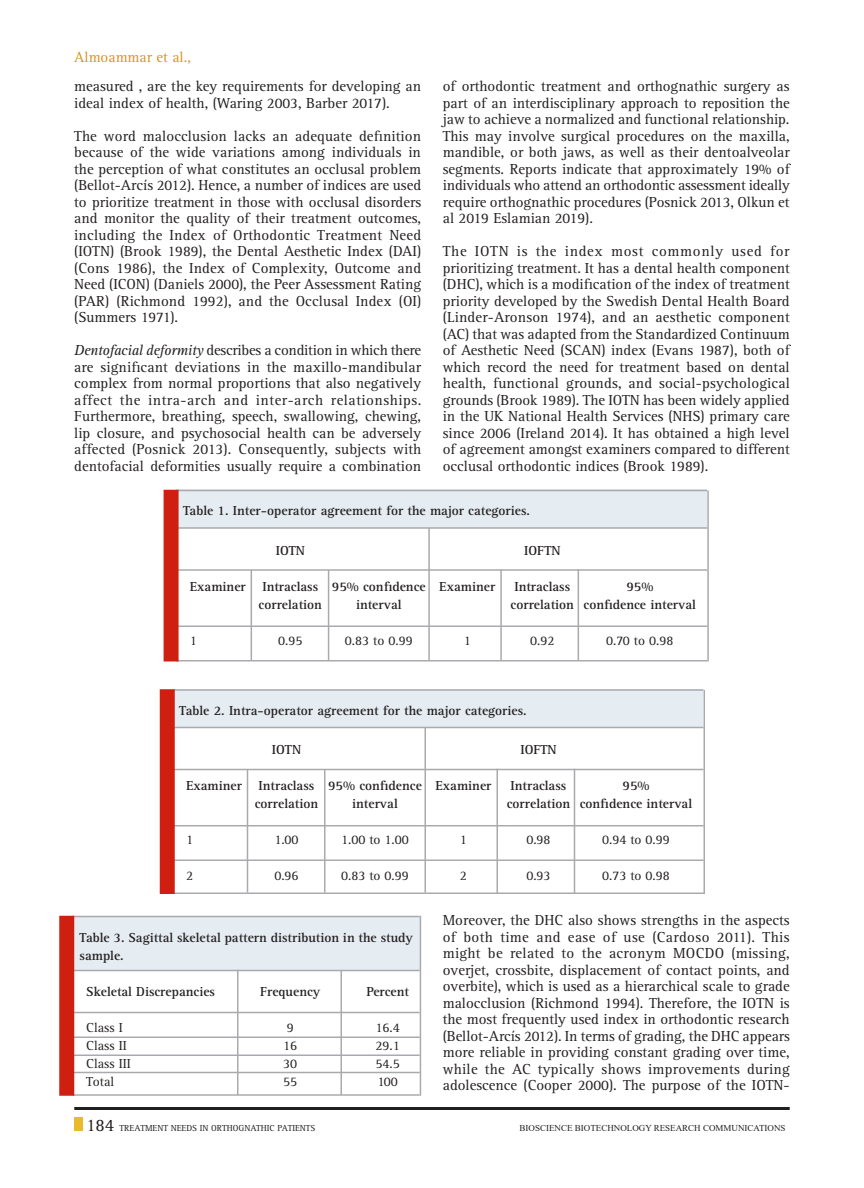
<style>
.page{position:relative;width:864px;height:1188px;background:#fff}
.page>*{position:absolute;margin:0;border:0;box-sizing:border-box;transform-origin:0 0}
.Body_text{font:15px/16.5px "Rotis Serif Std";color:#231f20;text-align:justify}
.Body_text-2{font:15px "Rotis Serif Std";color:#d69429}
.Body_text-3{font:700 13.5px/18px "Rotis Serif Std";color:#231f20}
.Body_text-4{font:13.5px "Rotis Serif Std";color:#231f20}
.t1{font:9px "Times New Roman";color:#231f20}
.t2{font:9px "Rotis Serif Std";color:#231f20}
.s1{font-style:italic}
.s2{font-size:18px}
</style>
<div class="page">
<div style="left:74px;top:1118px;width:9px;height:13px;background:#eaba2e"></div>
<hr style="left:74px;top:1107px;width:716px;height:3px;background:#231f20">
<div style="left:176px;top:490px;width:531px;height:38px;background:#e5ecf2"></div>
<hr style="left:176px;top:490px;width:531px;height:1px;background:#a8aaad">
<hr style="left:176px;top:527px;width:531px;height:2px;background:#a8aaad">
<hr style="left:176px;top:569px;width:531px;height:2px;background:#a8aaad">
<hr style="left:176px;top:626px;width:531px;height:1px;background:#a8aaad">
<hr style="left:176px;top:660px;width:531px;height:2px;background:#a8aaad">
<hr style="left:428px;top:528px;width:2px;height:133px;background:#a8aaad">
<hr style="left:500px;top:569px;width:2px;height:91px;background:#a8aaad">
<hr style="left:578px;top:569px;width:1px;height:91px;background:#a8aaad">
<hr style="left:328px;top:570px;width:1px;height:91px;background:#a8aaad">
<hr style="left:251px;top:570px;width:1px;height:91px;background:#a8aaad">
<hr style="left:707px;top:490px;width:2px;height:172px;background:#a8aaad">
<div style="left:164px;top:490px;width:15px;height:171px;background:#ce1f10"></div>
<div style="left:172px;top:689px;width:532px;height:39px;background:#e5ecf2"></div>
<hr style="left:172px;top:689px;width:532px;height:2px;background:#a8aaad">
<hr style="left:172px;top:727px;width:532px;height:1px;background:#a8aaad">
<hr style="left:172px;top:769px;width:532px;height:1px;background:#a8aaad">
<hr style="left:172px;top:825px;width:532px;height:1px;background:#a8aaad">
<hr style="left:172px;top:860px;width:532px;height:1px;background:#a8aaad">
<hr style="left:424px;top:728px;width:2px;height:164px;background:#a8aaad">
<hr style="left:496px;top:769px;width:2px;height:124px;background:#a8aaad">
<hr style="left:574px;top:769px;width:1px;height:124px;background:#a8aaad">
<hr style="left:324px;top:770px;width:2px;height:122px;background:#a8aaad">
<hr style="left:247px;top:770px;width:1px;height:122px;background:#a8aaad">
<hr style="left:704px;top:690px;width:1px;height:203px;background:#a8aaad">
<hr style="left:174px;top:892px;width:531px;height:2px;background:#a8aaad">
<div style="left:160px;top:689px;width:15px;height:205px;background:#ce1f10"></div>
<div style="left:73px;top:916px;width:347px;height:54px;background:#e5ecf2"></div>
<hr style="left:73px;top:970px;width:347px;height:1px;background:#a8aaad">
<hr style="left:73px;top:1012px;width:347px;height:1px;background:#a8aaad">
<hr style="left:73px;top:916px;width:347px;height:1px;background:#a8aaad">
<hr style="left:73px;top:1036px;width:347px;height:2px;background:#a8aaad">
<hr style="left:73px;top:1054px;width:347px;height:2px;background:#a8aaad">
<hr style="left:73px;top:1072px;width:347px;height:1px;background:#a8aaad">
<hr style="left:73px;top:1094px;width:347px;height:2px;background:#a8aaad">
<hr style="left:237px;top:970px;width:1px;height:125px;background:#a8aaad">
<hr style="left:340px;top:970px;width:2px;height:125px;background:#a8aaad">
<hr style="left:420px;top:916px;width:1px;height:180px;background:#a8aaad">
<div style="left:59px;top:916px;width:15px;height:180px;background:#ce1f10"></div>
<p class="Body_text-2" style="left:74px;top:49px;width:118px">Almoammar et al.,</p>
<p class="Body_text" style="left:74px;top:79px;width:348px">measured , are the key requirements for developing an ideal index of health, (Waring 2003, Barber 2017).</p>
<p class="Body_text" style="left:74px;top:128px;width:349px">The word malocclusion lacks an adequate definition because of the wide variations among individuals in the perception of what constitutes an occlusal problem (Bellot-Arcís 2012). Hence, a number of indices are used to prioritize treatment in those with occlusal disorders and monitor the quality of their treatment outcomes, including the Index of Orthodontic Treatment Need (IOTN) (Brook 1989), the Dental Aesthetic Index (DAI) (Cons 1986), the Index of Complexity, Outcome and Need (ICON) (Daniels 2000), the Peer Assessment Rating (PAR) (Richmond 1992), and the Occlusal Index (OI) (Summers 1971).</p>
<p class="Body_text" style="left:74px;top:343px;width:349px"><span class="s1">Dentofacial deformity</span> describes a condition in which there are significant deviations in the maxillo-mandibular complex from normal proportions that also negatively affect the intra-arch and inter-arch relationships.<br>Furthermore, breathing, speech, swallowing, chewing, lip closure, and psychosocial health can be adversely affected (Posnick 2013). Consequently, subjects with dentofacial deformities usually require a combination</p>
<p class="Body_text" style="left:443px;top:79px;width:349px">of orthodontic treatment and orthognathic surgery as part of an interdisciplinary approach to reposition the jaw to achieve a normalized and functional relationship.<br>This may involve surgical procedures on the maxilla, mandible, or both jaws, as well as their dentoalveolar segments. Reports indicate that approximately 19% of individuals who attend an orthodontic assessment ideally require orthognathic procedures (Posnick 2013, Olkun et al 2019 Eslamian 2019).</p>
<p class="Body_text" style="left:443px;top:244px;width:349px">The IOTN is the index most commonly used for prioritizing treatment. It has a dental health component (DHC), which is a modification of the index of treatment priority developed by the Swedish Dental Health Board (Linder-Aronson 1974), and an aesthetic component (AC) that was adapted from the Standardized Continuum of Aesthetic Need (SCAN) index (Evans 1987), both of which record the need for treatment based on dental health, functional grounds, and social-psychological grounds (Brook 1989). The IOTN has been widely applied in the UK National Health Services (NHS) primary care since 2006 (Ireland 2014). It has obtained a high level of agreement amongst examiners compared to different occlusal orthodontic indices (Brook 1989).</p>
<p class="Body_text-3" style="left:183px;top:502px;width:349px">Table 1. Inter-operator agreement for the major categories.</p>
<p class="Body_text-3" style="left:276px;top:541px;width:31px">IOTN</p>
<p class="Body_text-3" style="left:524px;top:541px;width:38px">IOFTN</p>
<p class="Body_text-3" style="left:190px;top:577px;width:307px">Examiner Intraclass 95% confidence Examiner</p>
<p class="Body_text-3" style="left:514px;top:577px;width:57px">Intraclass</p>
<p class="Body_text-3" style="left:626px;top:577px;width:29px">95%</p>
<p class="Body_text-3" style="left:259px;top:595px;width:65px">correlation</p>
<p class="Body_text-3" style="left:356px;top:595px;width:47px">interval</p>
<p class="Body_text-3" style="left:511px;top:595px;width:187px">correlation confidence interval</p>
<p class="Body_text-4" style="left:190px;top:632px;width:9px">1</p>
<p class="Body_text-4" style="left:278px;top:632px;width:26px">0.95</p>
<p class="Body_text-4" style="left:345px;top:632px;width:69px">0.83 to 0.99</p>
<p class="Body_text-4" style="left:464px;top:632px;width:9px">1</p>
<p class="Body_text-4" style="left:530px;top:632px;width:26px">0.92</p>
<p class="Body_text-4" style="left:606px;top:632px;width:69px">0.70 to 0.98</p>
<p class="Body_text-3" style="left:179px;top:702px;width:349px">Table 2. Intra-operator agreement for the major categories.</p>
<p class="Body_text-3" style="left:272px;top:741px;width:31px">IOTN</p>
<p class="Body_text-3" style="left:520px;top:741px;width:38px">IOFTN</p>
<p class="Body_text-3" style="left:186px;top:777px;width:307px">Examiner Intraclass 95% confidence Examiner</p>
<p class="Body_text-3" style="left:511px;top:777px;width:57px">Intraclass</p>
<p class="Body_text-3" style="left:623px;top:777px;width:29px">95%</p>
<p class="Body_text-3" style="left:255px;top:795px;width:65px">correlation</p>
<p class="Body_text-3" style="left:352px;top:795px;width:47px">interval</p>
<p class="Body_text-3" style="left:507px;top:795px;width:187px">correlation confidence interval</p>
<p class="Body_text-4" style="left:186px;top:832px;width:9px">1</p>
<p class="Body_text-4" style="left:274px;top:832px;width:26px">1.00</p>
<p class="Body_text-4" style="left:341px;top:832px;width:69px">1.00 to 1.00</p>
<p class="Body_text-4" style="left:460px;top:832px;width:9px">1</p>
<p class="Body_text-4" style="left:526px;top:832px;width:26px">0.98</p>
<p class="Body_text-4" style="left:602px;top:832px;width:69px">0.94 to 0.99</p>
<p class="Body_text-4" style="left:186px;top:868px;width:9px">2</p>
<p class="Body_text-4" style="left:274px;top:868px;width:26px">0.96</p>
<p class="Body_text-4" style="left:341px;top:868px;width:69px">0.83 to 0.99</p>
<p class="Body_text-4" style="left:460px;top:868px;width:9px">2</p>
<p class="Body_text-4" style="left:526px;top:868px;width:26px">0.93</p>
<p class="Body_text-4" style="left:602px;top:868px;width:69px">0.73 to 0.98</p>
<p class="Body_text-3" style="left:80px;top:929px;width:335px">Table 3. Sagittal skeletal pattern distribution in the study sample.</p>
<p class="Body_text-3" style="left:86px;top:983px;width:130px">Skeletal Discrepancies</p>
<p class="Body_text-3" style="left:260px;top:983px;width:62px">Frequency</p>
<p class="Body_text-3" style="left:366px;top:983px;width:44px">Percent</p>
<p class="Body_text-4" style="left:86px;top:1020px;width:38px">Class I</p>
<p class="Body_text-4" style="left:287px;top:1020px;width:9px">9</p>
<p class="Body_text-4" style="left:376px;top:1020px;width:26px">16.4</p>
<p class="Body_text-4" style="left:86px;top:1038px;width:42px">Class II</p>
<p class="Body_text-4" style="left:283px;top:1038px;width:16px">16</p>
<p class="Body_text-4" style="left:376px;top:1038px;width:26px">29.1</p>
<p class="Body_text-4" style="left:86px;top:1056px;width:46px">Class III</p>
<p class="Body_text-4" style="left:283px;top:1056px;width:16px">30</p>
<p class="Body_text-4" style="left:376px;top:1056px;width:26px">54.5</p>
<p class="Body_text-4" style="left:86px;top:1074px;width:30px">Total</p>
<p class="Body_text-4" style="left:283px;top:1074px;width:16px">55</p>
<p class="Body_text-4" style="left:378px;top:1074px;width:22px">100</p>
<p class="Body_text" style="left:443px;top:913px;width:349px">Moreover, the DHC also shows strengths in the aspects of both time and ease of use (Cardoso 2011). This might be related to the acronym MOCDO (missing, overjet, crossbite, displacement of contact points, and overbite), which is used as a hierarchical scale to grade malocclusion (Richmond 1994). Therefore, the IOTN is the most frequently used index in orthodontic research (Bellot-Arcís 2012). In terms of grading, the DHC appears more reliable in providing constant grading over time, while the AC typically shows improvements during adolescence (Cooper 2000). The purpose of the IOTN-</p>
<p class="t2" style="left:86px;top:1123px;width:56px"><span class="s2">184</span> Treatm</p>
<p class="t2" style="left:153px;top:1123px;width:71px">ent Needs In Ortho</p>
<p class="t2" style="left:238px;top:1123px;width:12px">gnathic</p>
<p class="t2" style="left:277px;top:1123px;width:31px">Patients</p>
<p class="t1" style="left:520px;top:1122px;width:267px">BIOSCIENCE BIOTECHNOLOGY RESEARCH COMMUNICATIONS</p>
</div>
